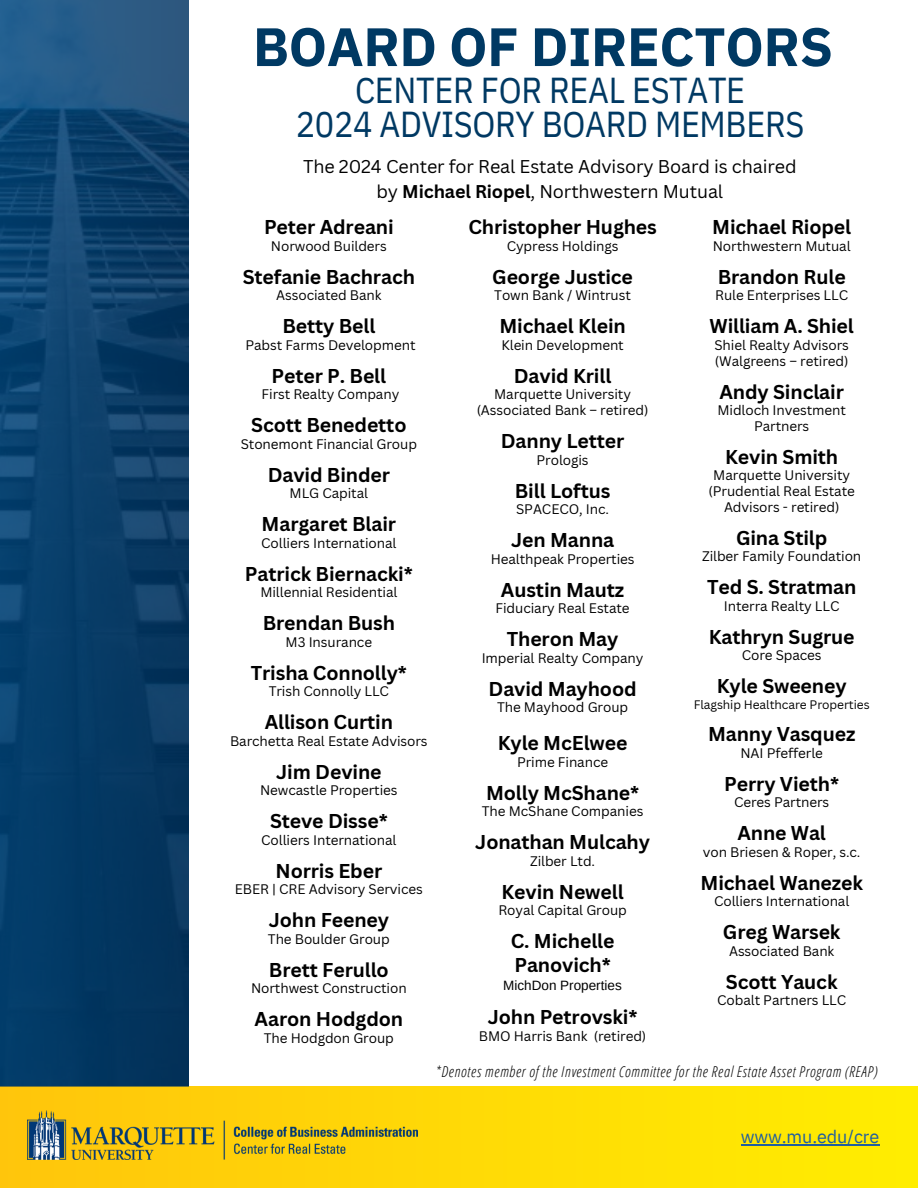
<style>
.page{position:relative;width:918px;height:1188px;background:#fff}
.page>*{position:absolute;margin:0;border:0;box-sizing:border-box;transform-origin:0 0}
.t1{font:700 54px "IBM Plex Sans";letter-spacing:-.005em;color:#003963}
.t2{font:36px/33.8px "IBM Plex Sans Cond";letter-spacing:-.01em;color:#003963;text-align:center}
.t3{font:700 19.5px/23.2px "Canva Sans";letter-spacing:-.005em;color:#000}
.t4{font:18px/24.8px "Canva Sans";letter-spacing:-.005em;color:#000;text-align:center}
.t5{font:18px "IBM Plex Sans";letter-spacing:-.005em;color:#215e9e}
.t6{font:italic 300 15px "Open Sans Condensed";letter-spacing:.045em;color:#000}
.t7{font:13.5px/15.8px "Canva Sans";letter-spacing:-.005em;color:#000;text-align:center}
.t8{font:13.5px "Arimo";color:#000}
.t9{font:12px "Canva Sans";letter-spacing:-.005em;color:#000}
.s1{font-weight:700}
</style>
<div class="page">
<div style="left:0;top:1086px;width:918px;height:102px;background:linear-gradient(to right,#ffc50c,#ffed00)"></div>
<img style="left:27px;top:1111px;width:390px;height:48px">
<svg style="left:0;top:0;width:189px;height:1086px;background:#0b3f6a"></svg>
<hr style="left:741px;top:1144px;width:138px;height:1px;background:#215e9e">
<h1 class="t1" style="left:253px;top:11px;width:582px">BOARD OF DIRECTORS</h1>
<h2 class="t2" style="left:296px;top:73px;width:510px">CENTER FOR REAL ESTATE<br>2024 ADVISORY BOARD MEMBERS</h2>
<h3 class="t4" style="left:303px;top:154px;width:495px">The 2024 Center for Real Estate Advisory Board is chaired by <span class="s1">Michael Riopel</span>, Northwestern Mutual</h3>
<h3 class="t3" style="left:264px;top:215px;width:131px">Peter Adreani</h3>
<p class="t7" style="left:271px;top:238px;width:117px">Norwood Builders</p>
<h3 class="t3" style="left:243px;top:265px;width:174px">Stefanie Bachrach</h3>
<p class="t7" style="left:276px;top:287px;width:107px">Associated Bank</p>
<h3 class="t3" style="left:282px;top:314px;width:95px">Betty Bell</h3>
<p class="t7" style="left:245px;top:337px;width:172px">Pabst Farms Development</p>
<h3 class="t3" style="left:272px;top:364px;width:116px">Peter P. Bell</h3>
<p class="t7" style="left:262px;top:386px;width:139px">First Realty Company</p>
<h3 class="t3" style="left:251px;top:413px;width:157px">Scott Benedetto</h3>
<p class="t7" style="left:241px;top:436px;width:178px">Stonemont Financial Group</p>
<h3 class="t3" style="left:268px;top:463px;width:124px">David Binder</h3>
<p class="t7" style="left:290px;top:485px;width:80px">MLG Capital</p>
<h3 class="t3" style="left:262px;top:512px;width:136px">Margaret Blair</h3>
<p class="t7" style="left:261px;top:535px;width:137px">Colliers International</p>
<h3 class="t3" style="left:245px;top:562px;width:169px">Patrick Biernacki*</h3>
<p class="t7" style="left:260px;top:584px;width:139px">Millennial Residential</p>
<h3 class="t3" style="left:263px;top:611px;width:134px">Brendan Bush</h3>
<p class="t7" style="left:286px;top:634px;width:88px">M3 Insurance</p>
<h3 class="t3" style="left:251px;top:661px;width:158px">Trisha Connolly*</h3>
<p class="t7" style="left:269px;top:683px;width:122px">Trish Connolly LLC</p>
<h3 class="t3" style="left:265px;top:710px;width:130px">Allison Curtin</h3>
<p class="t7" style="left:230px;top:733px;width:199px">Barchetta Real Estate Advisors</p>
<h3 class="t3" style="left:276px;top:760px;width:107px">Jim Devine</h3>
<p class="t7" style="left:260px;top:782px;width:139px">Newcastle Properties</p>
<h3 class="t3" style="left:270px;top:809px;width:119px">Steve Disse*</h3>
<p class="t7" style="left:261px;top:832px;width:137px">Colliers International</p>
<h3 class="t3" style="left:276px;top:859px;width:108px">Norris Eber</h3>
<p class="t7" style="left:235px;top:881px;width:189px">EBER | CRE Advisory Services</p>
<h3 class="t3" style="left:269px;top:908px;width:122px">John Feeney</h3>
<p class="t7" style="left:268px;top:931px;width:123px">The Boulder Group</p>
<h3 class="t3" style="left:269px;top:958px;width:121px">Brett Ferullo</h3>
<p class="t7" style="left:251px;top:980px;width:157px">Northwest Construction</p>
<h3 class="t3" style="left:255px;top:1007px;width:150px">Aaron Hodgdon</h3>
<p class="t7" style="left:264px;top:1030px;width:132px">The Hodgdon Group</p>
<h3 class="t3" style="left:468px;top:215px;width:190px">Christopher Hughes</h3>
<p class="t7" style="left:507px;top:238px;width:113px">Cypress Holdings</p>
<h3 class="t3" style="left:492px;top:265px;width:142px">George Justice</h3>
<p class="t7" style="left:494px;top:287px;width:138px">Town Bank / Wintrust</p>
<h3 class="t3" style="left:499px;top:314px;width:128px">Michael Klein</h3>
<p class="t7" style="left:501px;top:337px;width:124px">Klein Development</p>
<h3 class="t3" style="left:514px;top:364px;width:99px">David Krill</h3>
<p class="t7" style="left:477px;top:386px;width:173px">Marquette University (Associated Bank – retired)</p>
<h3 class="t3" style="left:501px;top:429px;width:125px">Danny Letter</h3>
<p class="t7" style="left:537px;top:451px;width:54px">Prologis</p>
<h3 class="t3" style="left:515px;top:478px;width:97px">Bill Loftus</h3>
<p class="t7" style="left:516px;top:501px;width:94px">SPACECO, Inc.</p>
<h3 class="t3" style="left:511px;top:528px;width:105px">Jen Manna</h3>
<p class="t7" style="left:491px;top:550px;width:145px">Healthpeak Properties</p>
<h3 class="t3" style="left:501px;top:577px;width:125px">Austin Mautz</h3>
<p class="t7" style="left:496px;top:600px;width:136px">Fiduciary Real Estate</p>
<h3 class="t3" style="left:507px;top:627px;width:113px">Theron May</h3>
<p class="t7" style="left:482px;top:649px;width:163px">Imperial Realty Company</p>
<h3 class="t3" style="left:489px;top:676px;width:150px">David Mayhood</h3>
<p class="t7" style="left:497px;top:699px;width:133px">The Mayhood Group</p>
<h3 class="t3" style="left:498px;top:731px;width:131px">Kyle McElwee</h3>
<p class="t7" style="left:517px;top:754px;width:93px">Prime Finance</p>
<h3 class="t3" style="left:486px;top:781px;width:155px">Molly McShane*</h3>
<p class="t7" style="left:482px;top:803px;width:163px">The McShane Companies</p>
<h3 class="t3" style="left:475px;top:830px;width:176px">Jonathan Mulcahy</h3>
<p class="t7" style="left:530px;top:853px;width:67px">Zilber Ltd.</p>
<h3 class="t3" style="left:502px;top:880px;width:124px">Kevin Newell</h3>
<p class="t7" style="left:498px;top:902px;width:130px">Royal Capital Group</p>
<h3 class="t3" style="left:511px;top:929px;width:105px">C. Michelle<br>Panovich*</h3>
<p class="t8" style="left:503px;top:977px;width:120px">MichDon Properties</p>
<h3 class="t3" style="left:488px;top:1005px;width:151px">John Petrovski*</h3>
<p class="t7" style="left:479px;top:1027px;width:169px">BMO Harris Bank (retired)</p>
<h3 class="t3" style="left:712px;top:215px;width:140px">Michael Riopel</h3>
<p class="t7" style="left:713px;top:238px;width:139px">Northwestern Mutual</p>
<h3 class="t3" style="left:718px;top:265px;width:130px">Brandon Rule</h3>
<p class="t7" style="left:715px;top:287px;width:134px">Rule Enterprises LLC</p>
<h3 class="t3" style="left:710px;top:314px;width:146px">William A. Shiel</h3>
<p class="t7" style="left:714px;top:337px;width:136px;text-align:left">Shiel Realty Advisors (Walgreens – retired)</p>
<h3 class="t3" style="left:720px;top:379px;width:126px">Andy Sinclair</h3>
<p class="t7" style="left:717px;top:402px;width:130px">Midloch Investment<br>Partners</p>
<h3 class="t3" style="left:725px;top:445px;width:114px">Kevin Smith</h3>
<p class="t7" style="left:709px;top:467px;width:148px">Marquette University (Prudential Real Estate<br>Advisors - retired)</p>
<h3 class="t3" style="left:736px;top:526px;width:93px">Gina Stilp</h3>
<p class="t7" style="left:702px;top:548px;width:161px">Zilber Family Foundation</p>
<h3 class="t3" style="left:707px;top:575px;width:151px">Ted S. Stratman</h3>
<p class="t7" style="left:724px;top:598px;width:117px">Interra Realty LLC</p>
<h3 class="t3" style="left:709px;top:625px;width:147px">Kathryn Sugrue</h3>
<p class="t7" style="left:742px;top:647px;width:81px">Core Spaces</p>
<h3 class="t3" style="left:717px;top:674px;width:131px">Kyle Sweeney</h3>
<p class="t9" style="left:694px;top:696px;width:177px">Flagship Healthcare Properties</p>
<h3 class="t3" style="left:708px;top:722px;width:149px">Manny Vasquez</h3>
<p class="t7" style="left:740px;top:745px;width:84px">NAI Pfefferle</p>
<h3 class="t3" style="left:724px;top:772px;width:116px">Perry Vieth*</h3>
<p class="t7" style="left:734px;top:794px;width:97px">Ceres Partners</p>
<h3 class="t3" style="left:737px;top:821px;width:90px">Anne Wal</h3>
<p class="t7" style="left:703px;top:844px;width:159px">von Briesen &amp; Roper, s.c.</p>
<h3 class="t3" style="left:701px;top:871px;width:164px">Michael Wanezek</h3>
<p class="t7" style="left:714px;top:893px;width:137px">Colliers International</p>
<h3 class="t3" style="left:723px;top:920px;width:119px">Greg Warsek</h3>
<p class="t7" style="left:729px;top:943px;width:107px">Associated Bank</p>
<h3 class="t3" style="left:726px;top:970px;width:113px">Scott Yauck</h3>
<p class="t7" style="left:717px;top:992px;width:131px">Cobalt Partners LLC</p>
<p class="t6" style="left:436px;top:1061px;width:443px">*Denotes member of the Investment Committee for the Real Estate Asset Program (REAP)</p>
<h3 class="t5" style="left:741px;top:1124px;width:140px">www.mu.edu/cre</h3>
</div>
